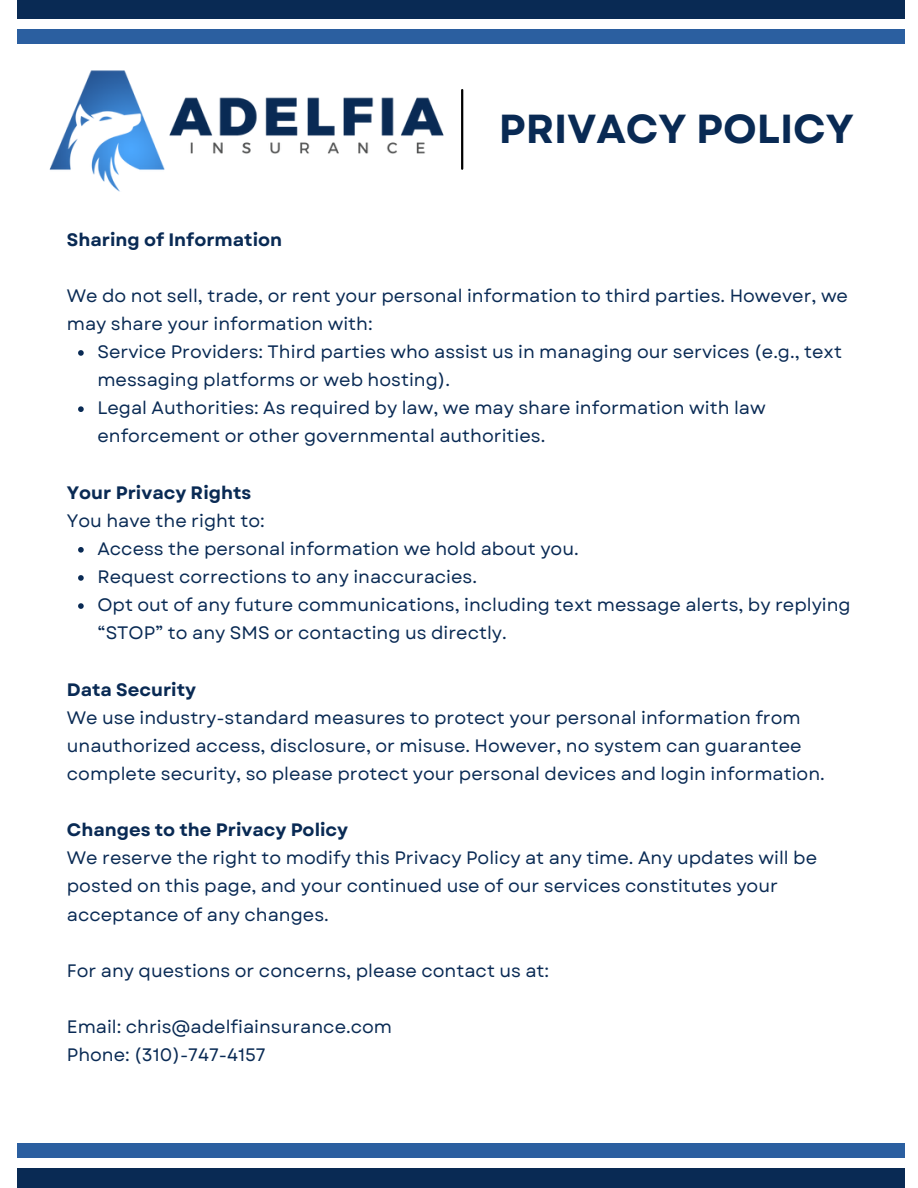
<style>
.page{position:relative;width:918px;height:1188px;background:#fff}
.page>*{position:absolute;margin:0;border:0;box-sizing:border-box;transform-origin:0 0}
.t1{font:700 40.5px "Garet";color:#092a54}
.t2{font:18px/28.2px "Garet";color:#092a54}
.t3{font:700 18px "Garet";color:#092a54}
</style>
<div class="page">
<hr style="left:461px;top:90px;width:2px;height:79px;background:#000">
<div style="left:17px;top:0;width:888px;height:19px;background:#092a54"></div>
<div style="left:17px;top:1169px;width:888px;height:19px;background:#092a54"></div>
<div style="left:17px;top:29px;width:888px;height:15px;background:#2b5fa0"></div>
<div style="left:17px;top:1143px;width:888px;height:15px;background:#2b5fa0"></div>
<img style="left:49px;top:70px;width:395px;height:122px">
<svg style="left:78px;top:350px;width:6px;height:6px"></svg>
<svg style="left:78px;top:406px;width:6px;height:6px"></svg>
<svg style="left:78px;top:547px;width:6px;height:6px"></svg>
<svg style="left:78px;top:575px;width:6px;height:6px"></svg>
<svg style="left:78px;top:603px;width:6px;height:6px"></svg>
<p class="t1" style="left:499px;top:100px;width:357px">PRIVACY POLICY</p>
<h2 class="t3" style="left:67px;top:226px;width:217px">Sharing of Information</h2>
<p class="t2" style="left:67px;top:281px;width:783px">We do not sell, trade, or rent your personal information to third parties. However, we may share your information with:</p>
<p class="t2" style="left:97px;top:338px;width:746px">Service Providers: Third parties who assist us in managing our services (e.g., text messaging platforms or web hosting).</p>
<p class="t2" style="left:97px;top:394px;width:670px">Legal Authorities: As required by law, we may share information with law enforcement or other governmental authorities.</p>
<p class="t3" style="left:67px;top:479px;width:186px">Your Privacy Rights</p>
<p class="t2" style="left:67px;top:506px;width:199px">You have the right to:</p>
<p class="t2" style="left:97px;top:535px;width:483px">Access the personal information we hold about you.</p>
<p class="t2" style="left:97px;top:563px;width:381px">Request corrections to any inaccuracies.</p>
<p class="t2" style="left:97px;top:591px;width:755px">Opt out of any future communications, including text message alerts, by replying “STOP” to any SMS or contacting us directly.</p>
<p class="t3" style="left:67px;top:676px;width:131px">Data Security</p>
<p class="t2" style="left:67px;top:703px;width:760px">We use industry-standard measures to protect your personal information from unauthorized access, disclosure, or misuse. However, no system can guarantee complete security, so please protect your personal devices and login information.</p>
<p class="t3" style="left:67px;top:817px;width:283px">Changes to the Privacy Policy</p>
<p class="t2" style="left:67px;top:844px;width:752px">We reserve the right to modify this Privacy Policy at any time. Any updates will be posted on this page, and your continued use of our services constitutes your acceptance of any changes.</p>
<p class="t2" style="left:67px;top:956px;width:484px">For any questions or concerns, please contact us at:</p>
<p class="t2" style="left:67px;top:1013px;width:327px">Email: chris@adelfiainsurance.com</p>
<p class="t2" style="left:67px;top:1041px;width:200px">Phone: (310)-747-4157</p>
</div>
